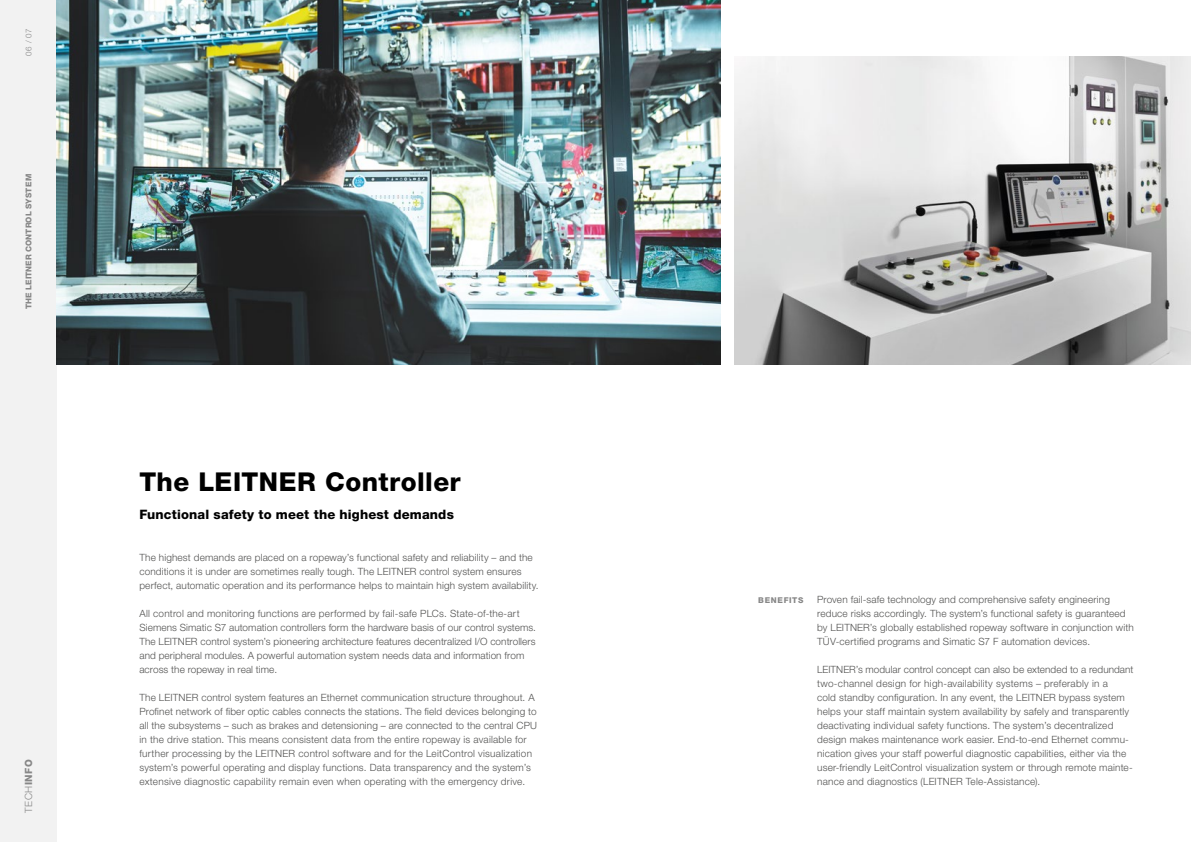
<style>
.page{position:relative;width:1191px;height:842px;background:#fff}
.page>*{position:absolute;margin:0;border:0;box-sizing:border-box;transform-origin:0 0}
.t1{font:800 26px "Helvetica Neue LT";letter-spacing:.015em;color:#000}
.t2{font:800 13px "Helvetica Neue LT";letter-spacing:.01em;color:#000}
.t3{font:300 10px/14px "Helvetica Neue LT";letter-spacing:.015em;color:#525251}
.t4{font:300 10px "Helvetica Neue LT";color:#878787}
.t5{font:800 8px "Helvetica Neue LT";color:#878787}
.t6{font:800 8px "Helvetica Neue LT";letter-spacing:.08em;color:#878787}
.t7{font:300 8px "Helvetica Neue LT";color:#878787}
.s1{font-weight:800}
</style>
<div class="page">
<div style="left:0;top:0;width:57px;height:842px;background:#f2f2f2"></div>
<img style="left:57px;top:0;width:663px;height:365px">
<img style="left:735px;top:57px;width:456px;height:308px">
<p class="t7" style="left:24px;top:56px;width:29px;rotate:-90deg">06 / 07</p>
<p class="t5" style="left:24px;top:309px;width:136px;rotate:-90deg">THE LEITNER CONTROL SYSTEM</p>
<p class="t4" style="left:23px;top:813px;width:55px;rotate:-90deg">TECH<span class="s1">INFO</span></p>
<h1 class="t1" style="left:139px;top:466px;width:323px">The LEITNER Controller</h1>
<h2 class="t2" style="left:139px;top:506px;width:316px">Functional safety to meet the highest demands</h2>
<p class="t3" style="left:139px;top:550px;width:400px">The highest demands are placed on a ropeway’s functional safety and reliability – and the conditions it is under are sometimes really tough. The LEITNER control system ensures perfect, automatic operation and its performance helps to maintain high system availability.</p>
<p class="t3" style="left:139px;top:606px;width:398px">All control and monitoring functions are performed by fail-safe PLCs. State-of-the-art Siemens Simatic S7 automation controllers form the hardware basis of our control systems.<br>The LEITNER control system’s pioneering architecture features decentralized I/O controllers and peripheral modules. A powerful automation system needs data and information from across the ropeway in real time.</p>
<p class="t3" style="left:139px;top:690px;width:399px">The LEITNER control system features an Ethernet communication structure throughout. A Profinet network of fiber optic cables connects the stations. The field devices belonging to all the subsystems – such as brakes and detensioning – are connected to the central CPU in the drive station. This means consistent data from the entire ropeway is available for further processing by the LEITNER control software and for the LeitControl visualization system’s powerful operating and display functions. Data transparency and the system’s extensive diagnostic capability remain even when operating with the emergency drive.</p>
<p class="t6" style="left:758px;top:595px;width:47px">BENEFITS</p>
<p class="t3" style="left:817px;top:592px;width:318px">Proven fail-safe technology and comprehensive safety engineering reduce risks accordingly. The system’s functional safety is guaranteed by LEITNER’s globally established ropeway software in conjunction with TÜV-certified programs and Simatic S7 F automation devices.</p>
<p class="t3" style="left:817px;top:662px;width:318px">LEITNER’s modular control concept can also be extended to a redundant two-channel design for high-availability systems – preferably in a<br>cold standby configuration. In any event, the LEITNER bypass system helps your staff maintain system availability by safely and transparently deactivating individual safety functions. The system’s decentralized design makes maintenance work easier. End-to-end Ethernet commu&shy;nication gives your staff powerful diagnostic capabilities, either via the user-friendly LeitControl visualization system or through remote mainte&shy;nance and diagnostics (LEITNER Tele-Assistance).</p>
</div>
